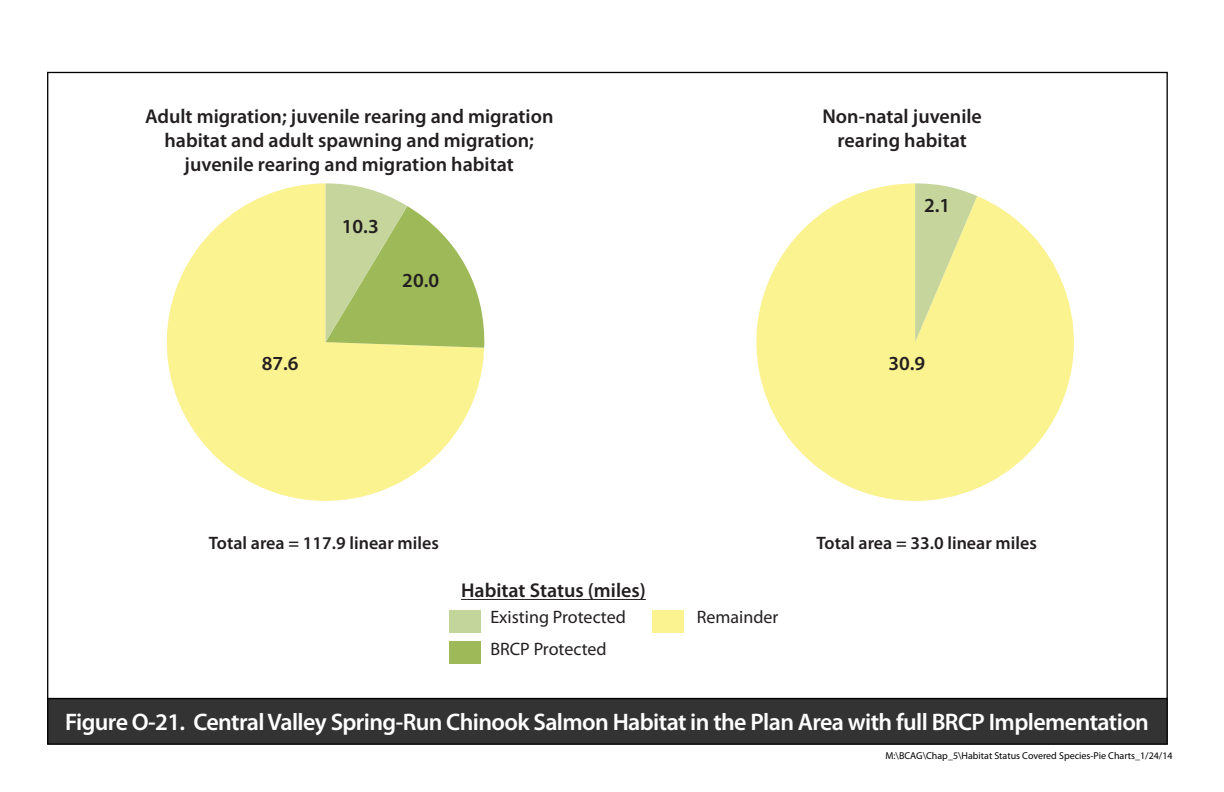
<style>
.page{position:relative;width:1224px;height:792px;background:#fff}
.page>*{position:absolute;margin:0;border:0;box-sizing:border-box;transform-origin:0 0}
.t1{font:600 24px "Myriad Pro";letter-spacing:-.025em;color:#fff}
.t2{font:600 20px/24px "Myriad Pro";color:#231f20;text-align:center}
.t3{font:600 18px "Myriad Pro";color:#231f20}
.t4{font:18px/32px "Myriad Pro";color:#231f20}
.t5{font:10px "Myriad Pro";color:#000100}
</style>
<div class="page">
<div style="left:47px;top:698px;width:1121px;height:47px;background:#333;border:1px solid #000"></div>
<div style="left:449px;top:642px;width:32px;height:22px;background:#9eb958"></div>
<div style="left:652px;top:610px;width:32px;height:22px;background:#fbf290"></div>
<div style="left:449px;top:610px;width:32px;height:22px;background:#c3d59a"></div>
<hr style="left:461px;top:599px;width:185px;height:1px;background:#231f20">
<svg style="left:166px;top:183px;width:318px;height:318px;fill:#fbf290"></svg>
<svg style="left:326px;top:183px;width:159px;height:165px"></svg>
<svg style="left:756px;top:183px;width:318px;height:318px;fill:#fbf290"></svg>
<svg style="left:915px;top:183px;width:62px;height:159px;background:#dfe399"></svg>
<p class="t2" style="left:145px;top:104px;width:410px">Adult migration; juvenile rearing and migration habitat and adult spawning and migration; juvenile rearing and migration habitat</p>
<p class="t2" style="left:822px;top:104px;width:161px">Non-natal juvenile rearing habitat</p>
<p class="t2" style="left:262px;top:351px;width:38px">87.6</p>
<p class="t2" style="left:342px;top:214px;width:38px">10.3</p>
<p class="t2" style="left:402px;top:268px;width:38px">20.0</p>
<p class="t2" style="left:924px;top:193px;width:28px">2.1</p>
<p class="t2" style="left:888px;top:351px;width:38px">30.9</p>
<p class="t3" style="left:209px;top:531px;width:231px">Total area = 117.9 linear miles</p>
<p class="t3" style="left:817px;top:531px;width:222px">Total area = 33.0 linear miles</p>
<p class="t2" style="left:461px;top:578px;width:186px">Habitat Status (miles)</p>
<p class="t4" style="left:490px;top:600px;width:137px">Existing Protected<br>BRCP Protected</p>
<p class="t4" style="left:697px;top:600px;width:83px">Remainder</p>
<p class="t1" style="left:65px;top:707px;width:1085px">Figure O-21. Central Valley Spring-Run Chinook Salmon Habitat in the Plan Area with full BRCP Implementation</p>
<p class="t5" style="left:886px;top:750px;width:289px">M:\BCAG\Chap_5\Habitat Status Covered Species-Pie Charts_1/24/14</p>
</div>
